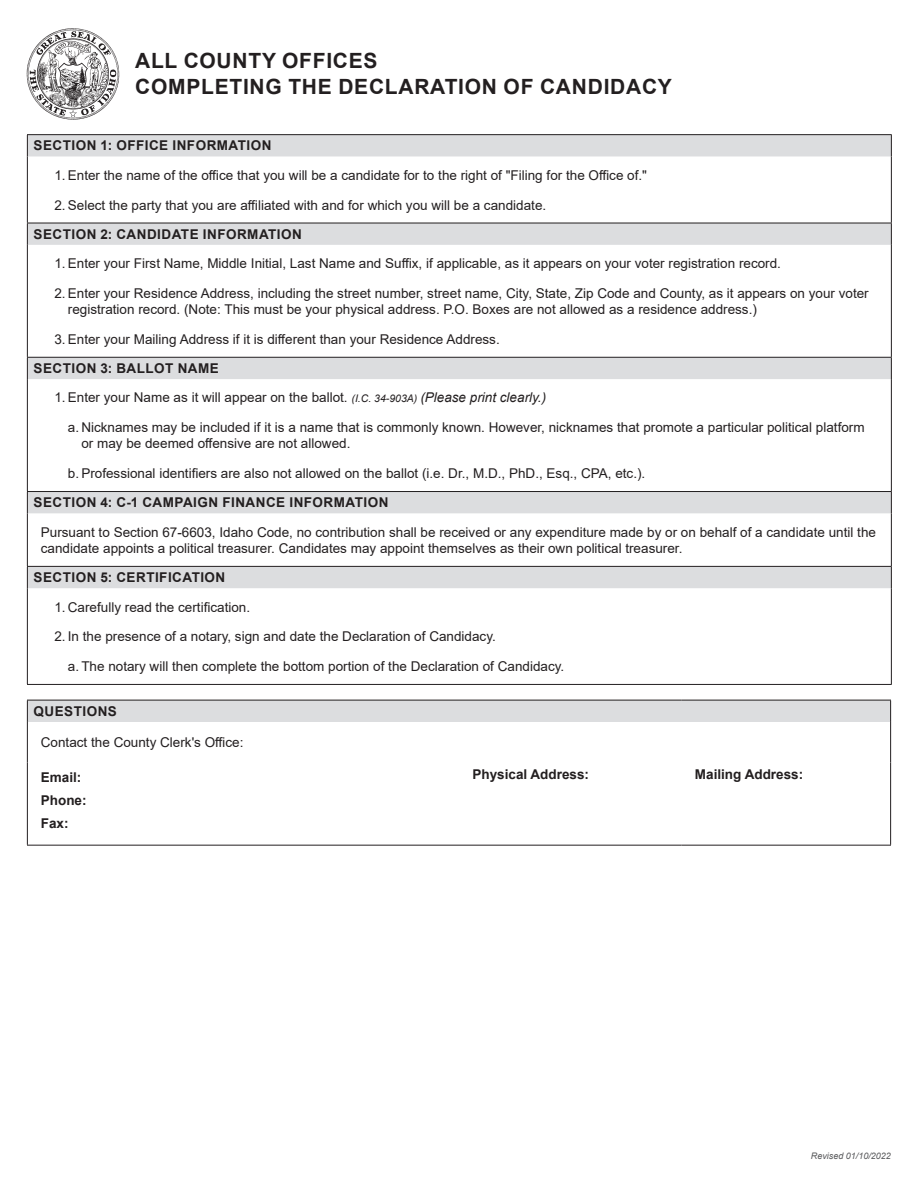
<style>
.page{position:relative;width:918px;height:1188px;background:#fff}
.page>*{position:absolute;margin:0;border:0;box-sizing:border-box;transform-origin:0 0}
.t1{font:700 21px "Arial";letter-spacing:.035em;color:#231f20}
.Text_-_Main{font:13.5px/16.2px "Arial";color:#231f20}
.Text_-_Main-2{font:700 13.5px "Arial";letter-spacing:.035em;color:#231f20}
.Text_-_Main-3{font:700 13.5px "Arial";color:#231f20}
.t2{font:italic 9px "Arial";color:#57585a}
.s1{font-style:italic;font-size:10.5px}
.s2{font-style:italic}
</style>
<div class="page">
<img style="left:26px;top:28px;width:94px;height:92px">
<svg style="left:28px;top:135px;width:863px;height:453px"></svg>
<hr style="left:27px;top:134px;width:865px;height:1px;background:#231f20">
<svg style="left:27px;top:135px;width:1px;height:21px"></svg>
<svg style="left:891px;top:135px;width:1px;height:21px"></svg>
<hr style="left:27px;top:156px;width:1px;height:67px;background:#231f20">
<hr style="left:891px;top:156px;width:1px;height:67px;background:#231f20">
<svg style="left:27px;top:224px;width:1px;height:21px"></svg>
<svg style="left:891px;top:224px;width:1px;height:21px"></svg>
<hr style="left:27px;top:245px;width:1px;height:112px;background:#231f20">
<hr style="left:891px;top:245px;width:1px;height:112px;background:#231f20">
<svg style="left:27px;top:358px;width:1px;height:21px"></svg>
<svg style="left:891px;top:358px;width:1px;height:21px"></svg>
<hr style="left:27px;top:379px;width:1px;height:112px;background:#231f20">
<hr style="left:891px;top:379px;width:1px;height:112px;background:#231f20">
<svg style="left:27px;top:492px;width:1px;height:21px"></svg>
<svg style="left:891px;top:492px;width:1px;height:21px"></svg>
<hr style="left:27px;top:513px;width:1px;height:53px;background:#231f20">
<hr style="left:891px;top:513px;width:1px;height:53px;background:#231f20">
<svg style="left:27px;top:567px;width:1px;height:21px"></svg>
<svg style="left:891px;top:567px;width:1px;height:21px"></svg>
<hr style="left:27px;top:588px;width:1px;height:96px;background:#231f20">
<hr style="left:891px;top:588px;width:1px;height:96px;background:#231f20">
<hr style="left:27px;top:223px;width:865px;height:1px;background:#231f20">
<hr style="left:27px;top:357px;width:865px;height:1px;background:#231f20">
<hr style="left:27px;top:491px;width:865px;height:1px;background:#231f20">
<hr style="left:27px;top:566px;width:865px;height:1px;background:#231f20">
<hr style="left:27px;top:684px;width:865px;height:1px;background:#231f20">
<div style="left:27px;top:700px;width:864px;height:22px;background:#dcdddf"></div>
<hr style="left:27px;top:700px;width:432px;height:1px;background:#231f20">
<svg style="left:27px;top:700px;width:1px;height:22px"></svg>
<hr style="left:459px;top:700px;width:222px;height:1px;background:#231f20">
<hr style="left:681px;top:700px;width:210px;height:1px;background:#231f20">
<svg style="left:890px;top:700px;width:1px;height:22px"></svg>
<hr style="left:27px;top:722px;width:1px;height:40px;background:#231f20">
<hr style="left:890px;top:722px;width:1px;height:40px;background:#231f20">
<hr style="left:27px;top:762px;width:1px;height:83px;background:#231f20">
<hr style="left:27px;top:845px;width:432px;height:1px;background:#231f20">
<hr style="left:459px;top:845px;width:222px;height:1px;background:#231f20">
<hr style="left:681px;top:845px;width:210px;height:1px;background:#231f20">
<hr style="left:890px;top:762px;width:1px;height:83px;background:#231f20">
<p class="t1" style="left:135px;top:46px;width:244px">ALL COUNTY OFFICES</p>
<p class="t1" style="left:135px;top:71px;width:538px">COMPLETING THE DECLARATION OF CANDIDACY</p>
<p class="Text_-_Main-2" style="left:34px;top:136px;width:239px">SECTION 1: OFFICE INFORMATION</p>
<p class="Text_-_Main" style="left:54px;top:167px;width:594px">1. Enter the name of the office that you will be a candidate for to the right of "Filing for the Office of."</p>
<p class="Text_-_Main" style="left:54px;top:197px;width:493px">2. Select the party that you are affiliated with and for which you will be a candidate.</p>
<p class="Text_-_Main-2" style="left:34px;top:225px;width:270px">SECTION 2: CANDIDATE INFORMATION</p>
<p class="Text_-_Main" style="left:54px;top:255px;width:728px">1. Enter your First Name, Middle Initial, Last Name and Suffix, if applicable, as it appears on your voter registration record.</p>
<p class="Text_-_Main" style="left:68px;top:285px;width:802px;text-indent:-14px">2. Enter your Residence Address, including the street number, street name, City, State, Zip Code and County, as it appears on your voter registration record. (Note: This must be your physical address. P.O. Boxes are not allowed as a residence address.)</p>
<p class="Text_-_Main" style="left:54px;top:331px;width:447px">3. Enter your Mailing Address if it is different than your Residence Address.</p>
<p class="Text_-_Main-2" style="left:34px;top:359px;width:187px">SECTION 3: BALLOT NAME</p>
<p class="Text_-_Main" style="left:54px;top:389px;width:493px">1. Enter your Name as it will appear on the ballot. <span class="s1">(I.C. 34-903A)</span> <span class="s2">(Please print clearly.)</span></p>
<p class="Text_-_Main" style="left:81px;top:419px;width:785px;text-indent:-14px">a. Nicknames may be included if it is a name that is commonly known. However, nicknames that promote a particular political platform or may be deemed offensive are not allowed.</p>
<p class="Text_-_Main" style="left:68px;top:465px;width:579px">b. Professional identifiers are also not allowed on the ballot (i.e. Dr., M.D., PhD., Esq., CPA, etc.).</p>
<p class="Text_-_Main-2" style="left:34px;top:493px;width:356px">SECTION 4: C-1 CAMPAIGN FINANCE INFORMATION</p>
<p class="Text_-_Main" style="left:41px;top:524px;width:837px">Pursuant to Section 67-6603, Idaho Code, no contribution shall be received or any expenditure made by or on behalf of a candidate until the candidate appoints a political treasurer. Candidates may appoint themselves as their own political treasurer.</p>
<p class="Text_-_Main-2" style="left:34px;top:568px;width:193px">SECTION 5: CERTIFICATION</p>
<p class="Text_-_Main" style="left:54px;top:599px;width:197px">1. Carefully read the certification.</p>
<p class="Text_-_Main" style="left:54px;top:628px;width:443px">2. In the presence of a notary, sign and date the Declaration of Candidacy.</p>
<p class="Text_-_Main" style="left:68px;top:658px;width:498px">a. The notary will then complete the bottom portion of the Declaration of Candidacy.</p>
<p class="Text_-_Main-2" style="left:34px;top:702px;width:85px">QUESTIONS</p>
<p class="Text_-_Main" style="left:41px;top:734px;width:204px">Contact the County Clerk's Office:</p>
<p class="Text_-_Main-2" style="left:41px;top:768px;width:42px">Email:</p>
<p class="Text_-_Main-2" style="left:41px;top:791px;width:47px">Phone:</p>
<p class="Text_-_Main-2" style="left:41px;top:814px;width:29px">Fax:</p>
<p class="Text_-_Main-3" style="left:472px;top:765px;width:118px">Physical Address:</p>
<p class="Text_-_Main-3" style="left:695px;top:765px;width:110px">Mailing Address:</p>
<p class="t2" style="left:811px;top:1150px;width:82px">Revised 01/10/2022</p>
</div>
